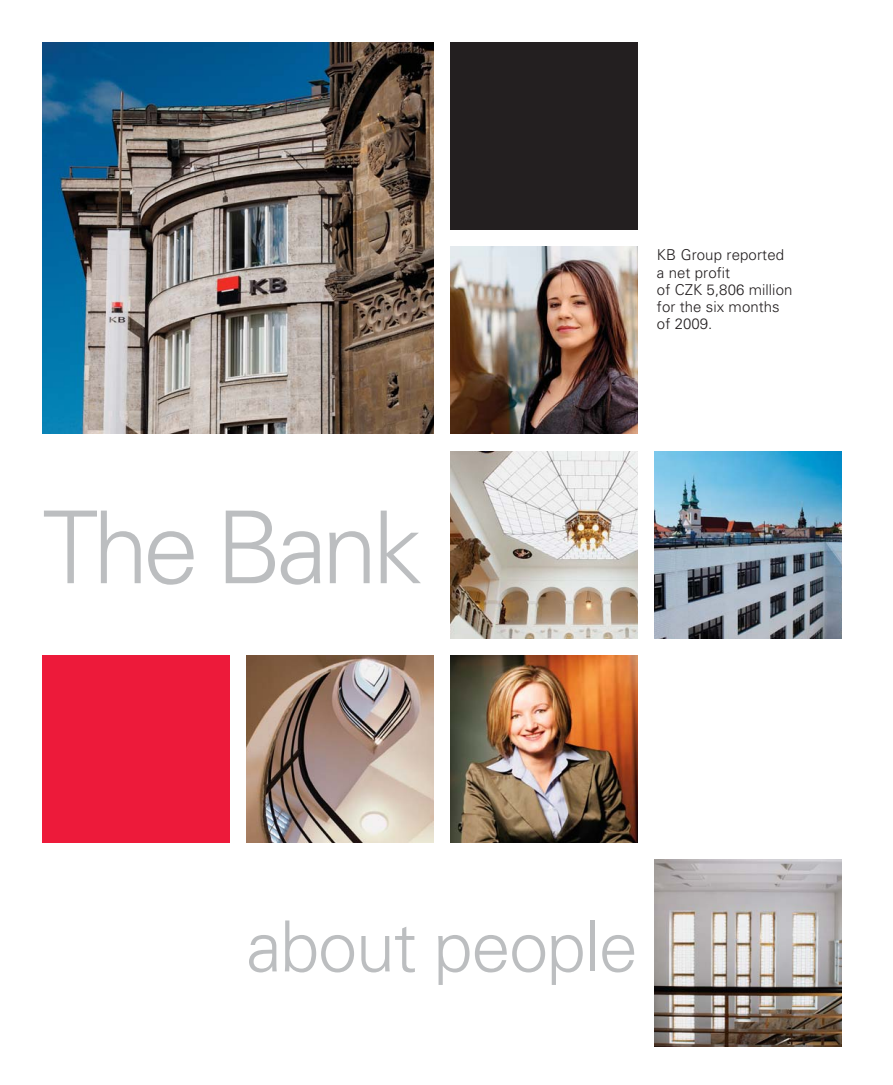
<style>
.page{position:relative;width:893px;height:1085px;background:#fff}
.page>*{position:absolute;margin:0;border:0;box-sizing:border-box;transform-origin:0 0}
.t1{font:300 100.5px "Univers CE";letter-spacing:-.055em;color:#bcbec0}
.t2{font:300 70.5px "Univers CE";letter-spacing:-.02em;color:#bcbec0}
.t3{font:300 15px/17.2px "Univers CE";letter-spacing:.005em;color:#231f20}
</style>
<div class="page">
<img style="left:43px;top:43px;width:391px;height:391px">
<div style="left:451px;top:43px;width:187px;height:187px;background:#231f20"></div>
<img style="left:451px;top:247px;width:187px;height:187px">
<img style="left:451px;top:451px;width:187px;height:187px">
<img style="left:451px;top:655px;width:187px;height:187px">
<img style="left:655px;top:859px;width:187px;height:187px">
<img style="left:247px;top:655px;width:187px;height:187px">
<div style="left:43px;top:655px;width:187px;height:187px;background:#ed1a3a"></div>
<img style="left:655px;top:451px;width:187px;height:187px">
<h1 class="t1" style="left:43px;top:510px;width:381px">The Bank</h1>
<p class="t3" style="left:657px;top:247px;width:137px">KB Group reported a net profit<br>of CZK 5,806 million for the six months of 2009.</p>
<h2 class="t2" style="left:246px;top:920px;width:393px">about people</h2>
</div>
